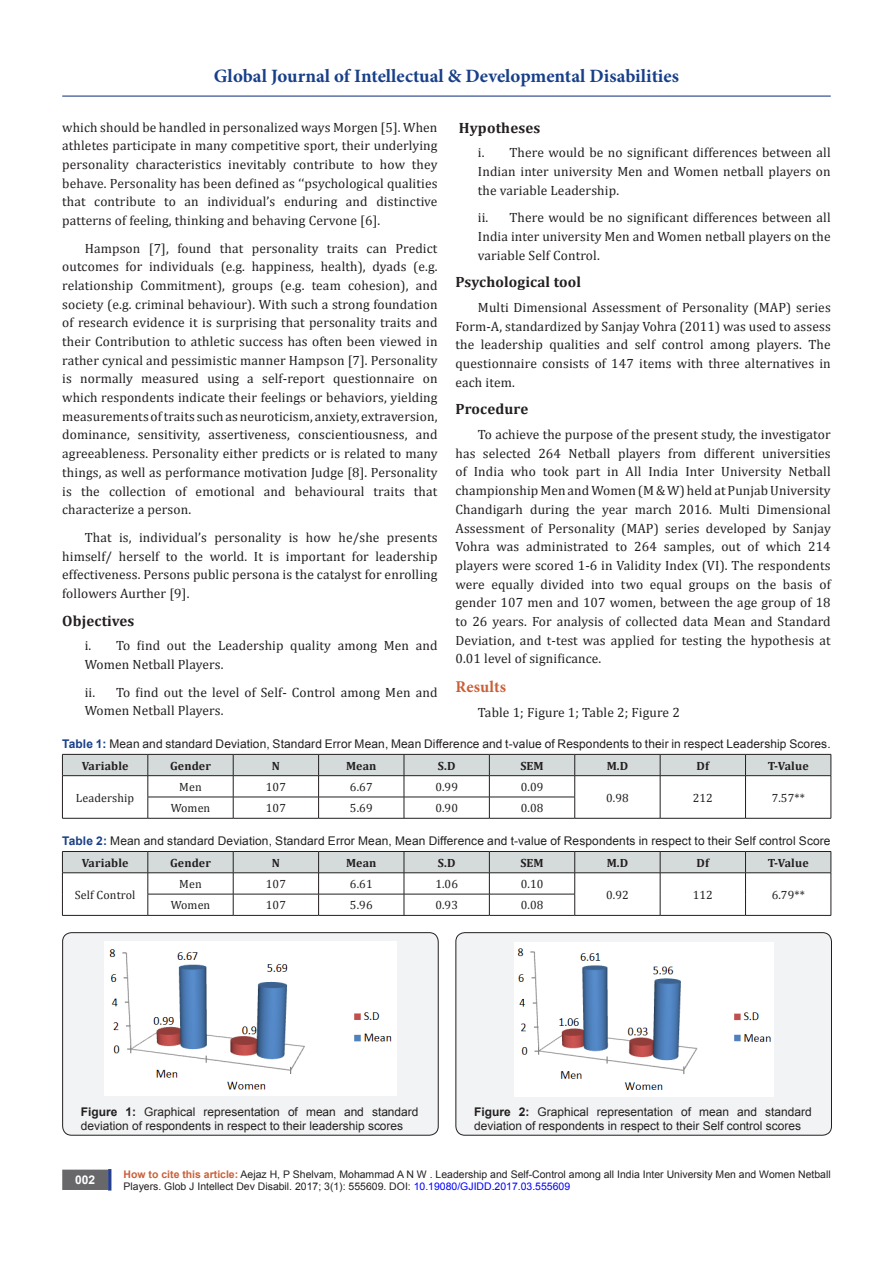
<style>
.page{position:relative;width:893px;height:1263px;background:#fff}
.page>*{position:absolute;margin:0;border:0;box-sizing:border-box;transform-origin:0 0}
.t1{font:700 18.9px "Minion Pro";color:#183f89}
.t2{font:700 16.5px "Minion Pro";letter-spacing:.01em;color:#ca5f37}
.t3{font:700 15px "Cambria";letter-spacing:.01em;color:#231f20}
.t4{font:13.5px/18.8px "Cambria";letter-spacing:.01em;color:#231f20;text-align:justify}
.t5{font:12px/14.4px "Arial";letter-spacing:.01em;color:#231f20}
.t6{font:12px "Cambria";letter-spacing:.01em;color:#231f20}
.t7{font:700 12px "Cambria";letter-spacing:.01em;color:#231f20}
.t8{font:700 12px "Arial";color:#fff}
.t9{font:10.5px/12.6px "Arial";color:#231f20}
.s1{font-weight:700;color:#183f89}
.s2{font-weight:700}
.s3{font-weight:700;color:#ca5f37}
.s4{color:#00f}
</style>
<div class="page">
<div style="left:63px;top:1170px;width:44px;height:19px;background:#68676a"></div>
<div style="left:62px;top:1169px;width:46px;height:21px;border:2px solid #68676a"></div>
<div style="left:108px;top:1169px;width:3px;height:21px;background:#253f8e;border:2px solid #253f8e"></div>
<hr style="left:62px;top:96px;width:769px;height:1px;background:#253f8e">
<hr style="left:62px;top:818px;width:86px;height:1px;background:#231f20">
<hr style="left:575px;top:818px;width:85px;height:1px;background:#231f20">
<hr style="left:660px;top:818px;width:85px;height:1px;background:#231f20">
<hr style="left:745px;top:818px;width:86px;height:1px;background:#231f20">
<svg style="left:62px;top:754px;width:770px;height:64px"></svg>
<hr style="left:148px;top:818px;width:85px;height:1px;background:#231f20">
<hr style="left:233px;top:818px;width:86px;height:1px;background:#231f20">
<hr style="left:319px;top:818px;width:85px;height:1px;background:#231f20">
<hr style="left:404px;top:818px;width:85px;height:1px;background:#231f20">
<hr style="left:489px;top:818px;width:86px;height:1px;background:#231f20">
<hr style="left:62px;top:915px;width:86px;height:1px;background:#231f20">
<hr style="left:575px;top:915px;width:85px;height:1px;background:#231f20">
<hr style="left:660px;top:915px;width:85px;height:1px;background:#231f20">
<hr style="left:745px;top:915px;width:86px;height:1px;background:#231f20">
<svg style="left:62px;top:851px;width:770px;height:64px"></svg>
<hr style="left:148px;top:915px;width:85px;height:1px;background:#231f20">
<hr style="left:233px;top:915px;width:86px;height:1px;background:#231f20">
<hr style="left:319px;top:915px;width:85px;height:1px;background:#231f20">
<hr style="left:404px;top:915px;width:85px;height:1px;background:#231f20">
<hr style="left:489px;top:915px;width:86px;height:1px;background:#231f20">
<div style="left:63px;top:933px;width:375px;height:202px;background:#f2f3f4;border-radius:9px"></div>
<div style="left:62px;top:932px;width:377px;height:203px;border:1px solid #231f20;border-radius:9px"></div>
<img style="left:105px;top:941px;width:291px;height:154px">
<div style="left:456px;top:933px;width:375px;height:202px;background:#f2f3f4;border-radius:9px"></div>
<div style="left:455px;top:932px;width:377px;height:203px;border:1px solid #231f20;border-radius:9px"></div>
<img style="left:514px;top:943px;width:259px;height:154px">
<h1 class="t1" style="left:214px;top:63px;width:467px">Global Journal of Intellectual &amp; Developmental Disabilities</h1>
<p class="t4" style="left:62px;top:118px;width:377px">which should be handled in personalized ways Morgen [5]. When athletes participate in many competitive sport, their underlying personality characteristics inevitably contribute to how they behave. Personality has been defined as ‘‘psychological qualities that contribute to an individual’s enduring and distinctive patterns of feeling, thinking and behaving Cervone [6].</p>
<p class="t4" style="left:62px;top:239px;width:377px;text-indent:22px">Hampson [7], found that personality traits can Predict outcomes for individuals (e.g. happiness, health), dyads (e.g. relationship Commitment), groups (e.g. team cohesion), and society (e.g. criminal behaviour). With such a strong foundation of research evidence it is surprising that personality traits and their Contribution to athletic success has often been viewed in rather cynical and pessimistic manner Hampson [7]. Personality is normally measured using a self-report questionnaire on which respondents indicate their feelings or behaviors, yielding measurements of traits such as neuroticism, anxiety, extraversion, dominance, sensitivity, assertiveness, conscientiousness, and agreeableness. Personality either predicts or is related to many things, as well as performance motivation Judge [8]. Personality is the collection of emotional and behavioural traits that characterize a person.</p>
<p class="t4" style="left:62px;top:528px;width:377px;text-indent:22px">That is, individual’s personality is how he/she presents himself/ herself to the world. It is important for leadership effectiveness. Persons public persona is the catalyst for enrolling followers Aurther [9].</p>
<p class="t3" style="left:62px;top:610px;width:74px">Objectives</p>
<p class="t4" style="left:85px;top:636px;width:354px">i. To find out the Leadership quality among Men and<br>Women Netball Players.</p>
<p class="t4" style="left:85px;top:682px;width:354px">ii. To find out the level of Self- Control among Men and<br>Women Netball Players.</p>
<p class="t3" style="left:459px;top:117px;width:83px">Hypotheses</p>
<p class="t4" style="left:478px;top:143px;width:354px">i. There would be no significant differences between all Indian inter university Men and Women netball players on the variable Leadership.</p>
<p class="t4" style="left:478px;top:208px;width:354px">ii. There would be no significant differences between all India inter university Men and Women netball players on the variable Self Control.</p>
<p class="t3" style="left:455px;top:272px;width:127px">Psychological tool</p>
<p class="t4" style="left:455px;top:298px;width:377px;text-indent:22px">Multi Dimensional Assessment of Personality (MAP) series Form-A, standardized by Sanjay Vohra (2011) was used to assess the leadership qualities and self control among players. The questionnaire consists of 147 items with three alternatives in each item.</p>
<p class="t3" style="left:455px;top:399px;width:74px">Procedure</p>
<p class="t4" style="left:455px;top:425px;width:377px;text-indent:22px">To achieve the purpose of the present study, the investigator has selected 264 Netball players from different universities of India who took part in All India Inter University Netball championship Men and Women (M &amp; W) held at Punjab University Chandigarh during the year march 2016. Multi Dimensional Assessment of Personality (MAP) series developed by Sanjay Vohra was administrated to 264 samples, out of which 214 players were scored 1-6 in Validity Index (VI). The respondents were equally divided into two equal groups on the basis of gender 107 men and 107 women, between the age group of 18 to 26 years. For analysis of collected data Mean and Standard Deviation, and t-test was applied for testing the hypothesis at 0.01 level of significance.</p>
<p class="t2" style="left:455px;top:675px;width:52px">Results</p>
<p class="t4" style="left:478px;top:703px;width:203px">Table 1; Figure 1; Table 2; Figure 2</p>
<p class="t5" style="left:62px;top:737px;width:770px"><span class="s1">Table 1:</span> Mean and standard Deviation, Standard Error Mean, Mean Difference and t-value of Respondents to their in respect Leadership Scores.</p>
<p class="t7" style="left:82px;top:757px;width:48px">Variable</p>
<p class="t7" style="left:170px;top:757px;width:42px">Gender</p>
<p class="t7" style="left:272px;top:757px;width:10px">N</p>
<p class="t7" style="left:346px;top:757px;width:32px">Mean</p>
<p class="t7" style="left:438px;top:757px;width:19px">S.D</p>
<p class="t7" style="left:520px;top:757px;width:25px">SEM</p>
<p class="t7" style="left:607px;top:757px;width:23px">M.D</p>
<p class="t7" style="left:697px;top:757px;width:14px">Df</p>
<p class="t7" style="left:768px;top:757px;width:43px">T-Value</p>
<p class="t6" style="left:76px;top:790px;width:60px">Leadership</p>
<p class="t6" style="left:179px;top:780px;width:24px">Men</p>
<p class="t6" style="left:266px;top:780px;width:22px">107</p>
<p class="t6" style="left:350px;top:780px;width:24px">6.67</p>
<p class="t6" style="left:435px;top:780px;width:24px">0.99</p>
<p class="t6" style="left:521px;top:780px;width:24px">0.09</p>
<p class="t6" style="left:606px;top:790px;width:24px">0.98</p>
<p class="t6" style="left:693px;top:790px;width:22px">212</p>
<p class="t6" style="left:772px;top:790px;width:35px">7.57**</p>
<p class="t6" style="left:171px;top:801px;width:41px">Women</p>
<p class="t6" style="left:266px;top:801px;width:22px">107</p>
<p class="t6" style="left:350px;top:801px;width:24px">5.69</p>
<p class="t6" style="left:435px;top:801px;width:24px">0.90</p>
<p class="t6" style="left:521px;top:801px;width:24px">0.08</p>
<p class="t5" style="left:62px;top:834px;width:770px"><span class="s1">Table 2:</span> Mean and standard Deviation, Standard Error Mean, Mean Difference and t-value of Respondents in respect to their Self control Score</p>
<p class="t7" style="left:82px;top:854px;width:48px">Variable</p>
<p class="t7" style="left:170px;top:854px;width:42px">Gender</p>
<p class="t7" style="left:272px;top:854px;width:10px">N</p>
<p class="t7" style="left:346px;top:854px;width:32px">Mean</p>
<p class="t7" style="left:438px;top:854px;width:19px">S.D</p>
<p class="t7" style="left:520px;top:854px;width:25px">SEM</p>
<p class="t7" style="left:607px;top:854px;width:23px">M.D</p>
<p class="t7" style="left:697px;top:854px;width:14px">Df</p>
<p class="t7" style="left:768px;top:854px;width:43px">T-Value</p>
<p class="t6" style="left:75px;top:887px;width:62px">Self Control</p>
<p class="t6" style="left:179px;top:877px;width:24px">Men</p>
<p class="t6" style="left:266px;top:877px;width:22px">107</p>
<p class="t6" style="left:350px;top:877px;width:24px">6.61</p>
<p class="t6" style="left:435px;top:877px;width:24px">1.06</p>
<p class="t6" style="left:521px;top:877px;width:24px">0.10</p>
<p class="t6" style="left:606px;top:887px;width:24px">0.92</p>
<p class="t6" style="left:693px;top:887px;width:22px">112</p>
<p class="t6" style="left:772px;top:887px;width:35px">6.79**</p>
<p class="t6" style="left:171px;top:898px;width:41px">Women</p>
<p class="t6" style="left:266px;top:898px;width:22px">107</p>
<p class="t6" style="left:350px;top:898px;width:24px">5.96</p>
<p class="t6" style="left:435px;top:898px;width:24px">0.93</p>
<p class="t6" style="left:521px;top:898px;width:24px">0.08</p>
<p class="t5" style="left:81px;top:1104px;width:339px"><span class="s2">Figure 1:</span> Graphical representation of mean and standard deviation of respondents in respect to their leadership scores</p>
<p class="t5" style="left:474px;top:1104px;width:339px"><span class="s2">Figure 2:</span> Graphical representation of mean and standard deviation of respondents in respect to their Self control scores</p>
<p class="t8" style="left:75px;top:1172px;width:22px">002</p>
<p class="t9" style="left:124px;top:1168px;width:709px"><span class="s3">How to cite this article:</span> Aejaz H, P Shelvam, Mohammad A N W . Leadership and Self-Control among all India Inter University Men and Women Netball<br>Players. Glob J Intellect Dev Disabil. 2017; 3(1): 555609. DOI: <span class="s4">10.19080/GJIDD.2017.03.555609</span></p>
</div>
